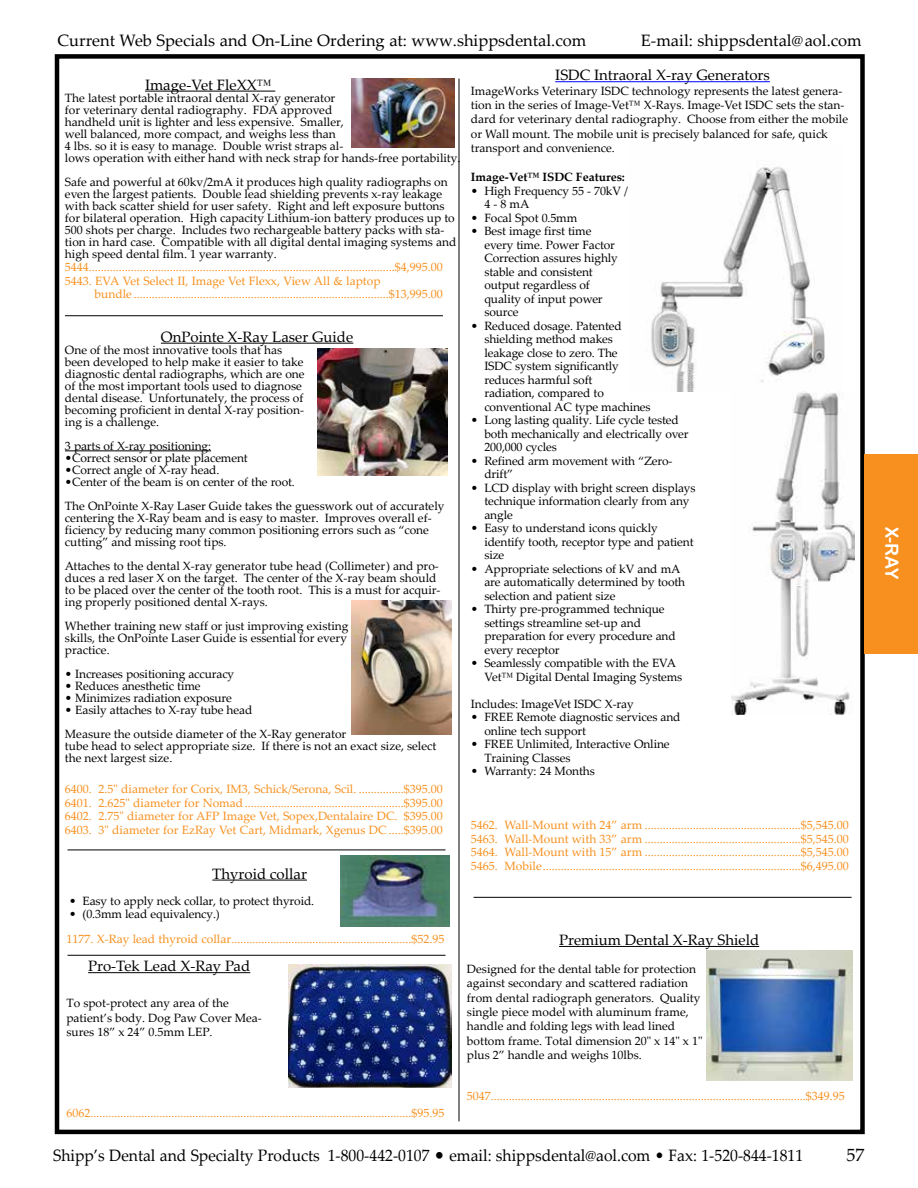
<style>
.page{position:relative;width:918px;height:1188px;background:#fff}
.page>*{position:absolute;margin:0;border:0;box-sizing:border-box;transform-origin:0 0}
.t1{font:18px "Arial Rounded MT Bold";letter-spacing:-.03em;color:#fff}
.t2{font:18px "Palatino Linotype";color:#000}
.t3{font:16.5px "Palatino Linotype";color:#000;scale:.95 1}
.t4{font:16.5px "Palatino Linotype";color:#000}
.t5{font:15px "Palatino Linotype";color:#000}
.t6{font:12px/13.5px "Palatino Linotype";color:#000}
.t7{font:12px/13.5px "Palatino Linotype";color:#f7901e;text-align:justify}
.t8{font:700 12px "Palatino Linotype";color:#000}
.s1{font-size:19.5px}
</style>
<div class="page">
<div style="left:55px;top:54px;width:810px;height:1080px;border:4px solid #000"></div>
<hr style="left:559px;top:946px;width:200px;height:1px;background:#000">
<img style="left:707px;top:950px;width:145px;height:130px">
<div style="left:864px;top:454px;width:54px;height:200px;background:#f7901e"></div>
<hr style="left:555px;top:81px;width:215px;height:1px;background:#00f">
<hr style="left:459px;top:79px;width:1px;height:1042px;background:#000">
<hr style="left:68px;top:955px;width:378px;height:1px;background:#000">
<hr style="left:474px;top:897px;width:378px;height:1px;background:#000">
<img style="left:341px;top:855px;width:108px;height:72px">
<hr style="left:212px;top:880px;width:95px;height:1px;background:#000">
<hr style="left:68px;top:850px;width:378px;height:1px;background:#000">
<hr style="left:145px;top:91px;width:130px;height:1px;background:#000">
<img style="left:352px;top:79px;width:103px;height:68px">
<hr style="left:65px;top:315px;width:378px;height:1px;background:#000">
<hr style="left:161px;top:343px;width:192px;height:1px;background:#000">
<hr style="left:65px;top:451px;width:146px;height:1px;background:#000">
<img style="left:318px;top:349px;width:129px;height:127px">
<img style="left:351px;top:601px;width:100px;height:133px">
<img style="left:651px;top:167px;width:174px;height:225px">
<img style="left:731px;top:392px;width:123px;height:323px">
<hr style="left:88px;top:972px;width:162px;height:1px;background:#000">
<img style="left:288px;top:965px;width:164px;height:122px">
<h2 class="t4" style="left:58px;top:29px;width:530px">Current Web Specials and On-Line Ordering at: www.shippsdental.com</h2>
<h2 class="t4" style="left:641px;top:29px;width:222px">E-mail: shippsdental@aol.com</h2>
<p class="t5" style="left:145px;top:74px;width:128px">Image-Vet FleXX™</p>
<p class="t6" style="left:65px;top:91px;width:397px;line-height:12px">The latest portable intraoral dental X-ray generator<br>for veterinary dental radiography. FDA approved<br>handheld unit is lighter and less expensive. Smaller,<br>well balanced, more compact, and weighs less than<br>4 lbs. so it is easy to manage. Double wrist straps al-<br>lows operation with either hand with neck strap for hands-free portability.</p>
<p class="t6" style="left:65px;top:175px;width:393px;line-height:12px">Safe and powerful at 60kv/2mA it produces high quality radiographs on even the largest patients. Double lead shielding prevents x-ray leakage with back scatter shield for user safety. Right and left exposure buttons for bilateral operation. High capacity Lithium-ion battery produces up to 500 shots per charge. Includes two rechargeable battery packs with sta&shy;tion in hard case. Compatible with all digital dental imaging systems and high speed dental film. 1 year warranty.</p>
<p class="t7" style="left:65px;top:260px;width:379px">5444......................................................................................................$4,995.00<br>5443. EVA Vet Select II, Image Vet Flexx, View All &amp; laptop</p>
<p class="t7" style="left:95px;top:287px;width:350px">bundle .....................................................................................$13,995.00</p>
<p class="t5" style="left:161px;top:326px;width:194px">OnPointe X-Ray Laser Guide</p>
<p class="t6" style="left:65px;top:343px;width:241px;line-height:12px">One of the most innovative tools that has been developed to help make it easier to take diagnostic dental radiographs, which are one of the most important tools used to diagnose dental disease. Unfortunately, the process of becoming proficient in dental X-ray position&shy;ing is a challenge.</p>
<p class="t6" style="left:65px;top:438px;width:148px">3 parts of X-ray positioning:</p>
<p class="t6" style="left:65px;top:450px;width:184px">•Correct sensor or plate placement</p>
<p class="t6" style="left:65px;top:462px;width:156px">•Correct angle of X-ray head.</p>
<p class="t6" style="left:65px;top:469px;width:381px;line-height:24px">•Center of the beam is on center of the root.<br>The OnPointe X-Ray Laser Guide takes the guesswork out of accurately</p>
<p class="t6" style="left:65px;top:511px;width:368px;line-height:12px">centering the X-Ray beam and is easy to master. Improves overall ef&shy;ficiency by reducing many common positioning errors such as “cone cutting” and missing root tips.</p>
<p class="t6" style="left:65px;top:559px;width:377px;line-height:12px">Attaches to the dental X-ray generator tube head (Collimeter) and pro&shy;duces a red laser X on the target. The center of the X-ray beam should to be placed over the center of the tooth root. This is a must for acquir&shy;ing properly positioned dental X-rays.</p>
<p class="t6" style="left:65px;top:619px;width:285px;line-height:12px">Whether training new staff or just improving existing skills, the OnPointe Laser Guide is essential for every practice.</p>
<p class="t6" style="left:65px;top:666px;width:171px">• Increases positioning accuracy</p>
<p class="t6" style="left:65px;top:678px;width:137px">• Reduces anesthetic time</p>
<p class="t6" style="left:65px;top:690px;width:168px">• Minimizes radiation exposure</p>
<p class="t6" style="left:65px;top:697px;width:283px;line-height:24px">• Easily attaches to X-ray tube head<br>Measure the outside diameter of the X-Ray generator</p>
<p class="t6" style="left:65px;top:739px;width:373px;line-height:12px">tube head to select appropriate size. If there is not an exact size, select the next largest size.</p>
<p class="t7" style="left:65px;top:782px;width:380px">6400. 2.5" diameter for Corix, IM3, Schick/Serona, Scil. ...............$395.00<br>6401. 2.625" diameter for Nomad.....................................................$395.00<br>6402. 2.75" diameter for AFP Image Vet, Sopex,Dentalaire DC. $395.00<br>6403. 3" diameter for EzRay Vet Cart, Midmark, Xgenus DC .....$395.00</p>
<p class="t5" style="left:212px;top:863px;width:96px">Thyroid collar</p>
<p class="t6" style="left:69px;top:894px;width:247px">• Easy to apply neck collar, to protect thyroid.</p>
<p class="t6" style="left:69px;top:907px;width:152px">• (0.3mm lead equivalency.)</p>
<p class="t5" style="left:555px;top:64px;width:216px">ISDC Intraoral X-ray Generators</p>
<p class="t6" style="left:471px;top:83px;width:379px;line-height:14.4px">ImageWorks Veterinary ISDC technology represents the latest genera&shy;tion in the series of Image-Vet™ X-Rays. Image-Vet ISDC sets the stan&shy;dard for veterinary dental radiography. Choose from either the mobile or Wall mount. The mobile unit is precisely balanced for safe, quick transport and convenience.</p>
<p class="t8" style="left:471px;top:168px;width:156px">Image-Vet™ ISDC Features:</p>
<p class="t6" style="left:484px;top:183px;width:145px;text-indent:-14px">• High Frequency 55 - 70kV /<br>4 - 8 mA</p>
<p class="t6" style="left:471px;top:210px;width:108px">• Focal Spot 0.5mm</p>
<p class="t6" style="left:484px;top:224px;width:135px;text-indent:-14px">• Best image first time every time. Power Factor<br>Correction assures highly stable and consistent output regardless of quality of input power source</p>
<p class="t6" style="left:484px;top:318px;width:168px;text-indent:-14px">• Reduced dosage. Patented shielding method makes leakage close to zero. The<br>ISDC system significantly reduces harmful soft<br>radiation, compared to conventional AC type machines</p>
<p class="t6" style="left:484px;top:413px;width:206px;text-indent:-14px">• Long lasting quality. Life cycle tested both mechanically and electrically over<br>200,000 cycles</p>
<p class="t6" style="left:484px;top:453px;width:190px;text-indent:-14px">• Refined arm movement with “Zero&shy;drift”</p>
<p class="t6" style="left:484px;top:480px;width:213px;text-indent:-14px">• LCD display with bright screen displays technique information clearly from any angle</p>
<p class="t6" style="left:484px;top:521px;width:211px;text-indent:-14px">• Easy to understand icons quickly identify tooth, receptor type and patient size</p>
<p class="t6" style="left:484px;top:561px;width:202px;text-indent:-14px">• Appropriate selections of kV and mA are automatically determined by tooth selection and patient size</p>
<p class="t6" style="left:484px;top:602px;width:193px;text-indent:-14px">• Thirty pre-programmed technique settings streamline set-up and preparation for every procedure and every receptor</p>
<p class="t6" style="left:484px;top:656px;width:199px;text-indent:-14px">• Seamlessly compatible with the EVA<br>Vet™ Digital Dental Imaging Systems</p>
<p class="t6" style="left:471px;top:696px;width:164px">Includes: ImageVet ISDC X-ray</p>
<p class="t6" style="left:484px;top:710px;width:198px;text-indent:-14px">• FREE Remote diagnostic services and online tech support</p>
<p class="t6" style="left:484px;top:737px;width:187px;text-indent:-14px">• FREE Unlimited, Interactive Online<br>Training Classes</p>
<p class="t6" style="left:471px;top:764px;width:126px">• Warranty: 24 Months</p>
<p class="t7" style="left:471px;top:818px;width:380px">5462. Wall-Mount with 24” arm ....................................................$5,545.00<br>5463. Wall-Mount with 33” arm ....................................................$5,545.00<br>5464. Wall-Mount with 15” arm ....................................................$5,545.00<br>5465. Mobile......................................................................................$6,495.00</p>
<p class="t7" style="left:66px;top:932px;width:379px">1177. X-Ray lead thyroid collar............................................................$52.95</p>
<p class="t5" style="left:88px;top:955px;width:164px">Pro-Tek Lead X-Ray Pad</p>
<p class="t6" style="left:66px;top:995px;width:197px;line-height:14.4px">To spot-protect any area of the patient’s body. Dog Paw Cover Mea&shy;sures 18” x 24” 0.5mm LEP.</p>
<p class="t7" style="left:66px;top:1106px;width:379px">6062...........................................................................................................$95.95</p>
<p class="t5" style="left:559px;top:929px;width:202px">Premium Dental X-Ray Shield</p>
<p class="t6" style="left:467px;top:961px;width:237px;line-height:14.4px">Designed for the dental table for protection against secondary and scattered radiation from dental radiograph generators. Quality single piece model with aluminum frame, handle and folding legs with lead lined bottom frame. Total dimension 20" x 14" x 1" plus 2” handle and weighs 10lbs.</p>
<p class="t7" style="left:467px;top:1088px;width:380px">5047.........................................................................................................$349.95</p>
<h2 class="t3" style="left:53px;top:1143px;width:791px">Shipp’s Dental and Specialty Products 1-800-442-0107 <span class="s1">•</span> email: shippsdental@aol.com • Fax: 1-520-844-1811</h2>
<h1 class="t2" style="left:846px;top:1142px;width:19px">57</h1>
<h1 class="t1" style="left:903px;top:527px;width:54px;rotate:90deg">X-RAY</h1>
<h1 class="t1" style="left:900px;top:527px;width:54px;rotate:90deg">X-RAY</h1>
</div>
